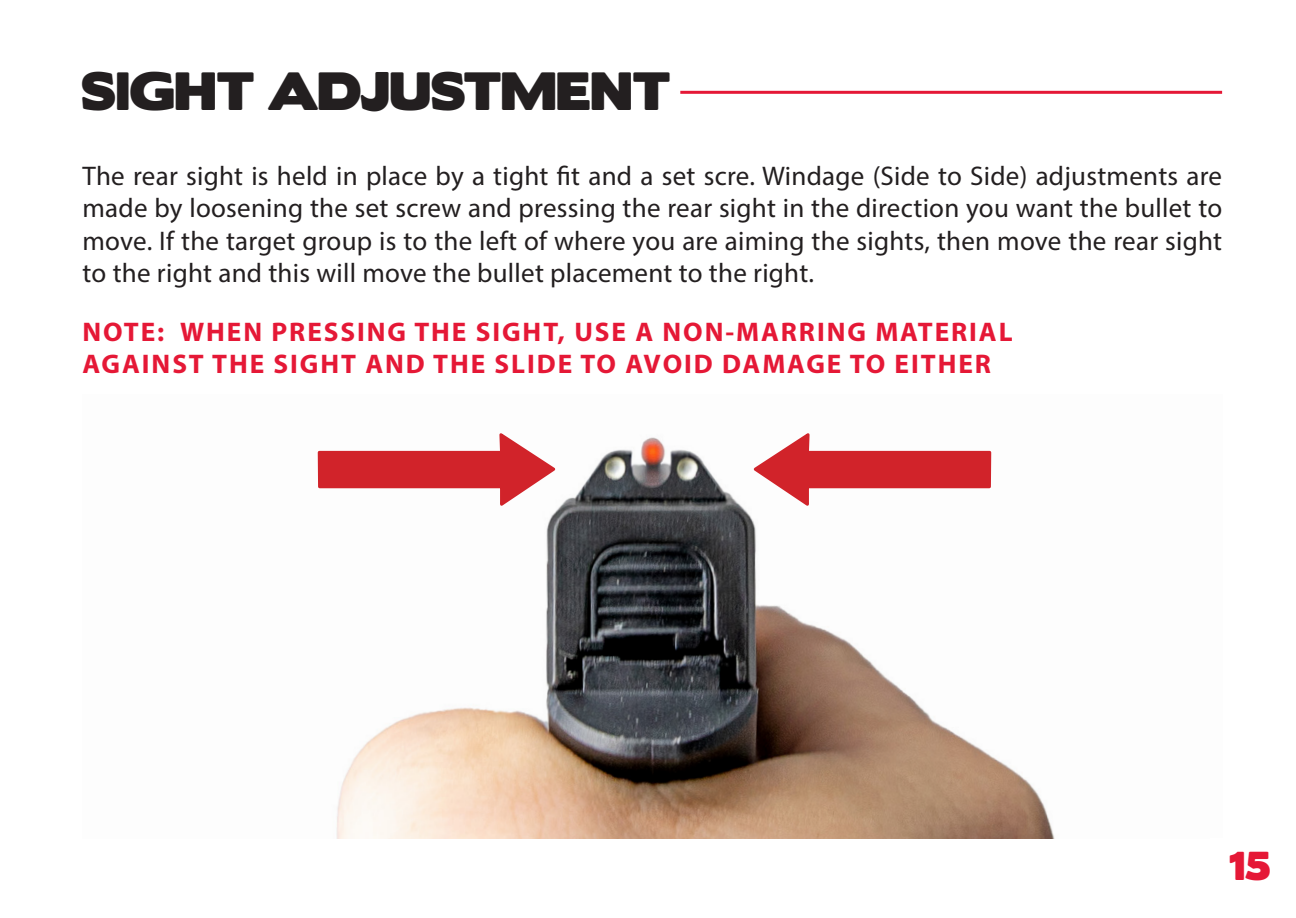
<style>
.page{position:relative;width:1296px;height:918px;background:#fff}
.page>*{position:absolute;margin:0;border:0;box-sizing:border-box;transform-origin:0 0}
.Heading{font:48px "Boris Black Bloxx";color:#231f20}
.t1{font:36px "Boris Black Bloxx";color:#e51836}
.bODY{font:27px/32.4px "Myriad Pro";letter-spacing:.01em;color:#231f20;text-align:justify}
.Paragraph_Style_2{font:700 27px/32.4px "Myriad Pro";letter-spacing:.07em;color:#e51836}
</style>
<div class="page">
<hr style="left:680px;top:91px;width:542px;height:3px;background:#e51836">
<img style="left:336px;top:437px;width:719px;height:402px">
<svg style="left:317px;top:433px;width:242px;height:77px"></svg>
<svg style="left:750px;top:433px;width:243px;height:77px"></svg>
<p class="Heading" style="left:81px;top:54px;width:591px">SIGHT ADJUSTMENT</p>
<p class="bODY" style="left:83px;top:159px;width:1141px">The rear sight is held in place by a tight fit and a set scre. Windage (Side to Side) adjustments are made by loosening the set screw and pressing the rear sight in the direction you want the bullet to move. If the target group is to the left of where you are aiming the sights, then move the rear sight to the right and this will move the bullet placement to the right.</p>
<p class="Paragraph_Style_2" style="left:83px;top:315px;width:932px">NOTE: WHEN PRESSING THE SIGHT, USE A NON-MARRING MATERIAL<br>AGAINST THE SIGHT AND THE SLIDE TO AVOID DAMAGE TO EITHER</p>
<h2 class="t1" style="left:1229px;top:839px;width:43px">15</h2>
</div>
